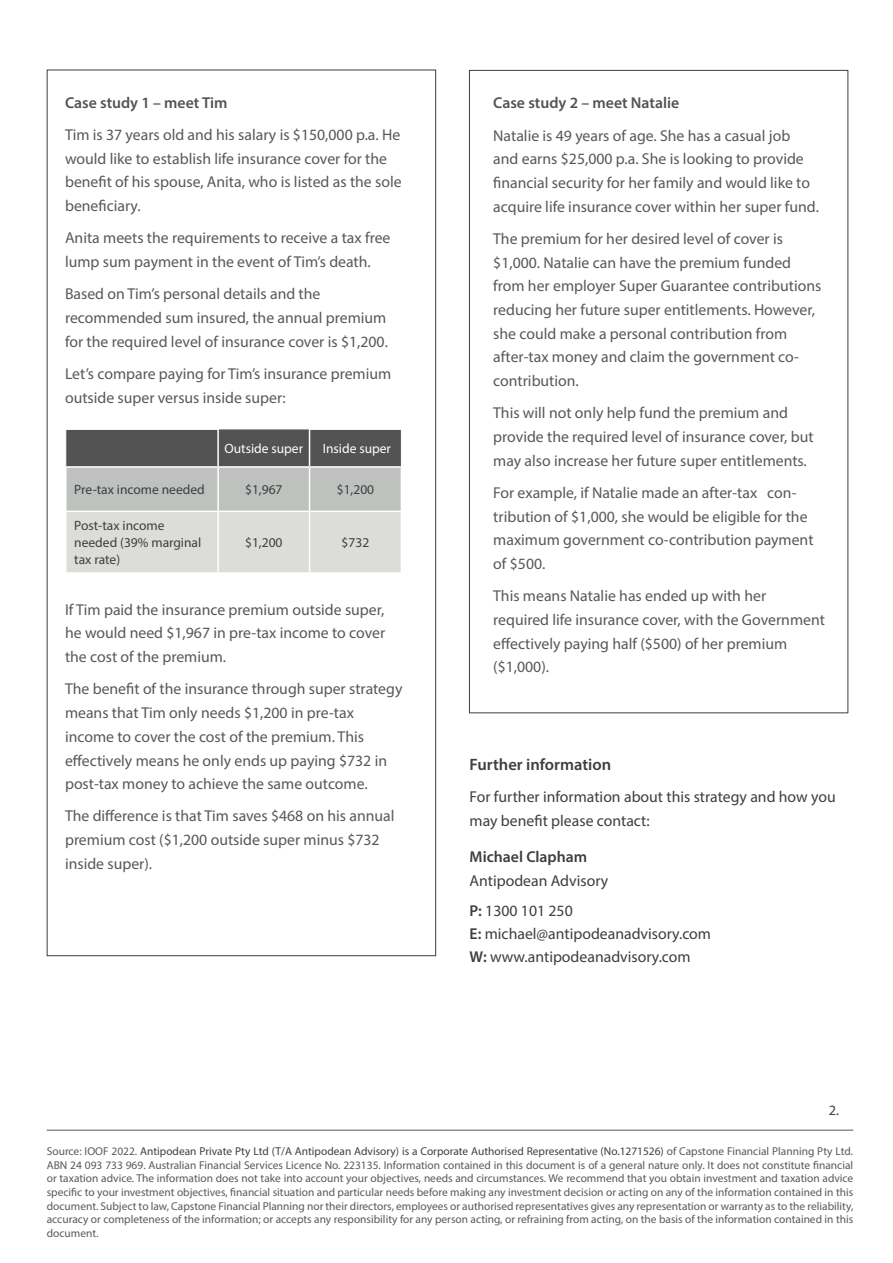
<style>
.page{position:relative;width:893px;height:1263px;background:#fff}
.page>*{position:absolute;margin:0;border:0;box-sizing:border-box;transform-origin:0 0}
.t1{font:600 16.5px "Myriad Pro";color:#3e3e3f}
.t2{font:15.75px/23.7px "Myriad Pro";color:#57585a}
.t3{font:15.75px/23.7px "Myriad Pro";color:#3e3e3f}
.t4{font:600 15.75px "Myriad Pro";color:#535353}
.t5{font:600 15.75px "Myriad Pro";color:#3e3e3f}
.t6{font:14.25px "Myriad Pro";color:#3e3e3f}
.t7{font:13.5px/17.2px "Myriad Pro";color:#3e3e3f}
.t8{font:13.5px "Myriad Pro";color:#fff}
.t9{font:11.4px/13.6px "Myriad Pro";color:#59595b;text-align:justify}
.s1{font-weight:600}
.s2{color:#413f41}
</style>
<div class="page">
<svg style="left:47px;top:70px;width:389px;height:886px"></svg>
<svg style="left:67px;top:429px;width:334px;height:143px;background:#afb0ad"></svg>
<hr style="left:66px;top:429px;width:153px;height:1px;background:#fff">
<hr style="left:66px;top:430px;width:1px;height:36px;background:#fff">
<hr style="left:309px;top:429px;width:93px;height:1px;background:#fff">
<hr style="left:401px;top:430px;width:1px;height:36px;background:#fff">
<hr style="left:65px;top:466px;width:153px;height:2px;background:#fff">
<hr style="left:65px;top:468px;width:2px;height:43px;background:#fff">
<hr style="left:310px;top:466px;width:92px;height:2px;background:#fff">
<hr style="left:401px;top:468px;width:1px;height:43px;background:#fff">
<hr style="left:65px;top:511px;width:153px;height:1px;background:#fff">
<hr style="left:65px;top:512px;width:2px;height:60px;background:#fff">
<hr style="left:218px;top:511px;width:92px;height:1px;background:#fff">
<hr style="left:310px;top:511px;width:92px;height:1px;background:#fff">
<hr style="left:401px;top:512px;width:1px;height:60px;background:#fff">
<hr style="left:65px;top:572px;width:153px;height:2px;background:#fff">
<hr style="left:218px;top:572px;width:92px;height:2px;background:#fff">
<hr style="left:310px;top:572px;width:92px;height:2px;background:#fff">
<hr style="left:217px;top:468px;width:2px;height:43px;background:#fff">
<hr style="left:309px;top:468px;width:1px;height:43px;background:#fff">
<hr style="left:217px;top:512px;width:2px;height:60px;background:#fff">
<hr style="left:309px;top:512px;width:1px;height:60px;background:#fff">
<hr style="left:217px;top:430px;width:2px;height:36px;background:#fff">
<hr style="left:309px;top:430px;width:1px;height:36px;background:#fff">
<hr style="left:218px;top:466px;width:92px;height:2px;background:#fff">
<hr style="left:47px;top:1130px;width:806px;height:1px;background:#57585a">
<p class="t4" style="left:65px;top:92px;width:164px">Case study 1 – meet Tim</p>
<p class="t2" style="left:65px;top:123px;width:338px">Tim is 37 years old and his salary is $150,000 p.a. He would like to establish life insurance cover for the benefit of his spouse, Anita, who is listed as the sole beneficiary.</p>
<p class="t2" style="left:65px;top:226px;width:327px">Anita meets the requirements to receive a tax free lump sum payment in the event of Tim’s death.</p>
<p class="t2" style="left:65px;top:282px;width:324px">Based on Tim’s personal details and the recommended sum insured, the annual premium for the required level of insurance cover is $1,200.</p>
<p class="t2" style="left:65px;top:361px;width:328px">Let’s compare paying for Tim’s insurance premium outside super versus inside super:</p>
<p class="t8" style="left:224px;top:440px;width:80px">Outside super</p>
<p class="t8" style="left:323px;top:440px;width:70px">Inside super</p>
<p class="t7" style="left:74px;top:481px;width:132px">Pre-tax income needed</p>
<p class="t7" style="left:245px;top:481px;width:39px">$1,967</p>
<p class="t7" style="left:337px;top:481px;width:39px">$1,200</p>
<p class="t7" style="left:74px;top:517px;width:128px">Post-tax income needed (39% marginal tax rate)</p>
<p class="t7" style="left:245px;top:534px;width:39px">$1,200</p>
<p class="t7" style="left:342px;top:534px;width:29px">$732</p>
<p class="t2" style="left:65px;top:597px;width:322px;text-align:justify">If Tim paid the insurance premium outside super, he would need $1,967 in pre-tax income to cover the cost of the premium.</p>
<p class="t2" style="left:65px;top:677px;width:339px">The benefit of the insurance through super strategy means that Tim only needs $1,200 in pre-tax income to cover the cost of the premium. This effectively means he only ends up paying $732 in post-tax money to achieve the same outcome.</p>
<p class="t2" style="left:65px;top:804px;width:331px">The difference is that Tim saves $468 on his annual premium cost ($1,200 outside super minus $732 inside super).</p>
<p class="t4" style="left:493px;top:93px;width:187px">Case study 2 – meet Natalie</p>
<p class="t2" style="left:493px;top:123px;width:327px">Natalie is 49 years of age. She has a casual job and earns $25,000 p.a. She is looking to provide financial security for her family and would like to acquire life insurance cover within her super fund.</p>
<p class="t2" style="left:493px;top:226px;width:330px">The premium for her desired level of cover is $1,000. Natalie can have the premium funded from her employer Super Guarantee contributions reducing her future super entitlements. However, she could make a personal contribution from after-tax money and claim the government co&shy;contribution.</p>
<p class="t2" style="left:493px;top:401px;width:322px">This will not only help fund the premium and provide the required level of insurance cover, but may also increase her future super entitlements.</p>
<p class="t2" style="left:493px;top:480px;width:322px">For example, if Natalie made an after-tax con&shy;tribution of $1,000, she would be eligible for the maximum government co-contribution payment of $500.</p>
<p class="t2" style="left:493px;top:584px;width:333px">This means Natalie has ended up with her required life insurance cover, with the Government effectively paying half ($500) of her premium ($1,000).</p>
<p class="t1" style="left:470px;top:753px;width:143px">Further information</p>
<p class="t3" style="left:470px;top:784px;width:368px">For further information about this strategy and how you may benefit please contact:</p>
<p class="t5" style="left:470px;top:847px;width:119px">Michael Clapham</p>
<p class="t3" style="left:470px;top:868px;width:140px">Antipodean Advisory</p>
<p class="t3" style="left:470px;top:898px;width:105px"><span class="s1">P:</span> 1300 101 250</p>
<p class="t3" style="left:470px;top:922px;width:243px"><span class="s1">E:</span> michael@antipodeanadvisory.com</p>
<p class="t3" style="left:470px;top:944px;width:223px"><span class="s1">W:</span> www.antipodeanadvisory.com</p>
<p class="t6" style="left:829px;top:1101px;width:12px">2.</p>
<p class="t9" style="left:47px;top:1144px;width:808px">Source: IOOF 2022. <span class="s2">Antipodean Private Pty Ltd (T/A Antipodean Advisory) is a Corporate Authorised Representative (No.1271526)</span> of Capstone Financial Planning Pty Ltd.<br>ABN 24 093 733 969. Australian Financial Services Licence No. 223135. Information contained in this document is of a general nature only. It does not constitute financial or taxation advice. The information does not take into account your objectives, needs and circumstances. We recommend that you obtain investment and taxation advice specific to your investment objectives, financial situation and particular needs before making any investment decision or acting on any of the information contained in this document. Subject to law, Capstone Financial Planning nor their directors, employees or authorised representatives gives any representation or warranty as to the reliability, accuracy or completeness of the information; or accepts any responsibility for any person acting, or refraining from acting, on the basis of the information contained in this document.</p>
</div>
